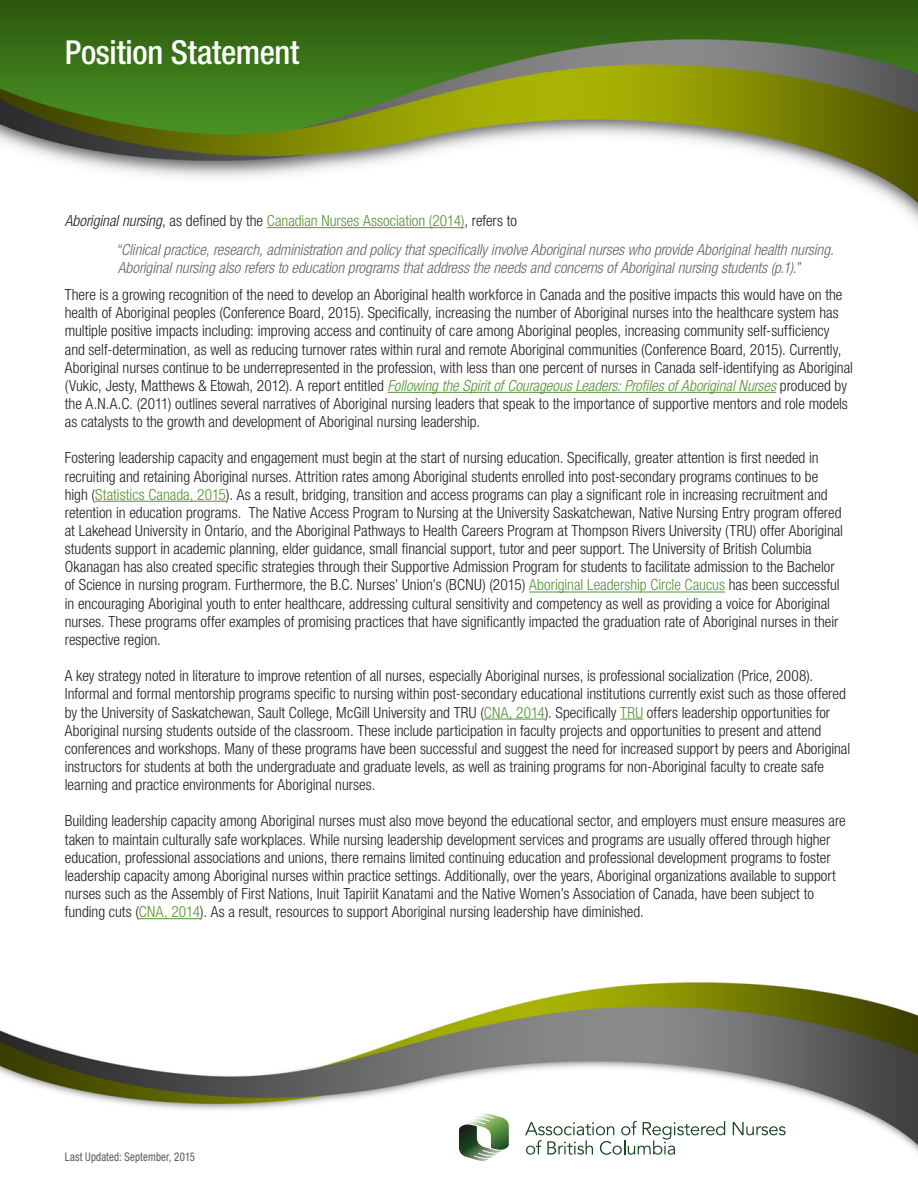
<style>
.page{position:relative;width:918px;height:1188px;background:#fff}
.page>*{position:absolute;margin:0;border:0;box-sizing:border-box;transform-origin:0 0}
.t1{font:500 condensed 33px "Helvetica Neue LT Std";letter-spacing:-.01em;color:#fff}
.Body{font:300 condensed 15.3px/18.1px "Helvetica Neue LT Std";color:#231f20}
.Body-2{font:italic 300 condensed 15.3px/18.5px "Helvetica Neue LT Std";color:#636366}
.Body-3{font:300 condensed 15.3px "Helvetica Neue LT Std";color:#549532}
.t2{font:condensed 12px "Helvetica Neue LT Std";letter-spacing:.015em;color:#57585a;scale:.9 1}
.s1{font-style:italic;color:#231f20}
.s2{color:#231f20}
.s3{font-style:italic;color:#549532}
.s4{color:#549532}
</style>
<div class="page">
<img style="left:0;top:0;width:918px;height:229px">
<img style="left:0;top:982px;width:918px;height:171px">
<svg style="left:459px;top:1113px;width:50px;height:48px"></svg>
<svg style="left:733px;top:1122px;width:53px;height:13px"></svg>
<svg style="left:525px;top:1121px;width:200px;height:34px"></svg>
<hr style="left:267px;top:227px;width:197px;height:1px;background:#549532">
<hr style="left:388px;top:392px;width:388px;height:1px;background:#549532">
<hr style="left:95px;top:501px;width:131px;height:1px;background:#549532">
<hr style="left:529px;top:592px;width:196px;height:1px;background:#549532">
<hr style="left:484px;top:719px;width:61px;height:1px;background:#549532">
<svg style="left:620px;top:719px;width:23px;height:1px"></svg>
<hr style="left:139px;top:918px;width:61px;height:1px;background:#549532">
<h1 class="t1" style="left:65px;top:33px;width:236px">Position Statement</h1>
<p class="Body-3" style="left:65px;top:212px;width:454px"><span class="s1">Aboriginal nursing</span><span class="s2">, as defined by the</span> Canadian Nurses Association (2014)<span class="s2">, refers to</span></p>
<p class="Body-2" style="left:116px;top:240px;width:719px">“Clinical practice, research, administration and policy that specifically involve Aboriginal nurses who provide Aboriginal health nursing.<br>Aboriginal nursing also refers to education programs that address the needs and concerns of Aboriginal nursing students (p.1).”</p>
<p class="Body" style="left:65px;top:285px;width:790px">There is a growing recognition of the need to develop an Aboriginal health workforce in Canada and the positive impacts this would have on the health of Aboriginal peoples (Conference Board, 2015). Specifically, increasing the number of Aboriginal nurses into the healthcare system has multiple positive impacts including: improving access and continuity of care among Aboriginal peoples, increasing community self-sufficiency and self-determination, as well as reducing turnover rates within rural and remote Aboriginal communities (Conference Board, 2015). Currently, Aboriginal nurses continue to be underrepresented in the profession, with less than one percent of nurses in Canada self-identifying as Aboriginal (Vukic, Jesty, Matthews &amp; Etowah, 2012). A report entitled <span class="s3">Following the Spirit of Courageous Leaders: Profiles of Aboriginal Nurses</span> produced by the A.N.A.C. (2011) outlines several narratives of Aboriginal nursing leaders that speak to the importance of supportive mentors and role models as catalysts to the growth and development of Aboriginal nursing leadership.</p>
<p class="Body" style="left:65px;top:449px;width:780px">Fostering leadership capacity and engagement must begin at the start of nursing education. Specifically, greater attention is first needed in recruiting and retaining Aboriginal nurses. Attrition rates among Aboriginal students enrolled into post-secondary programs continues to be high (<span class="s4">Statistics Canada, 2015</span>). As a result, bridging, transition and access programs can play a significant role in increasing recruitment and retention in education programs. The Native Access Program to Nursing at the University Saskatchewan, Native Nursing Entry program offered at Lakehead University in Ontario, and the Aboriginal Pathways to Health Careers Program at Thompson Rivers University (TRU) offer Aboriginal students support in academic planning, elder guidance, small financial support, tutor and peer support. The University of British Columbia Okanagan has also created specific strategies through their Supportive Admission Program for students to facilitate admission to the Bachelor of Science in nursing program. Furthermore, the B.C. Nurses’ Union’s (BCNU) (2015) <span class="s4">Aboriginal Leadership Circle Caucus</span> has been successful in encouraging Aboriginal youth to enter healthcare, addressing cultural sensitivity and competency as well as providing a voice for Aboriginal nurses. These programs offer examples of promising practices that have significantly impacted the graduation rate of Aboriginal nurses in their respective region.</p>
<p class="Body" style="left:65px;top:667px;width:787px">A key strategy noted in literature to improve retention of all nurses, especially Aboriginal nurses, is professional socialization (Price, 2008).<br>Informal and formal mentorship programs specific to nursing within post-secondary educational institutions currently exist such as those offered by the University of Saskatchewan, Sault College, McGill University and TRU (<span class="s4">CNA, 2014</span>). Specifically <span class="s4">TRU</span> offers leadership opportunities for Aboriginal nursing students outside of the classroom. These include participation in faculty projects and opportunities to present and attend conferences and workshops. Many of these programs have been successful and suggest the need for increased support by peers and Aboriginal instructors for students at both the undergraduate and graduate levels, as well as training programs for non-Aboriginal faculty to create safe learning and practice environments for Aboriginal nurses.</p>
<p class="Body" style="left:65px;top:812px;width:782px">Building leadership capacity among Aboriginal nurses must also move beyond the educational sector, and employers must ensure measures are taken to maintain culturally safe workplaces. While nursing leadership development services and programs are usually offered through higher education, professional associations and unions, there remains limited continuing education and professional development programs to foster leadership capacity among Aboriginal nurses within practice settings. Additionally, over the years, Aboriginal organizations available to support nurses such as the Assembly of First Nations, Inuit Tapiriit Kanatami and the Native Women’s Association of Canada, have been subject to funding cuts (<span class="s4">CNA, 2014</span>). As a result, resources to support Aboriginal nursing leadership have diminished.</p>
<p class="t2" style="left:65px;top:1150px;width:146px">Last Updated: September, 2015</p>
</div>
